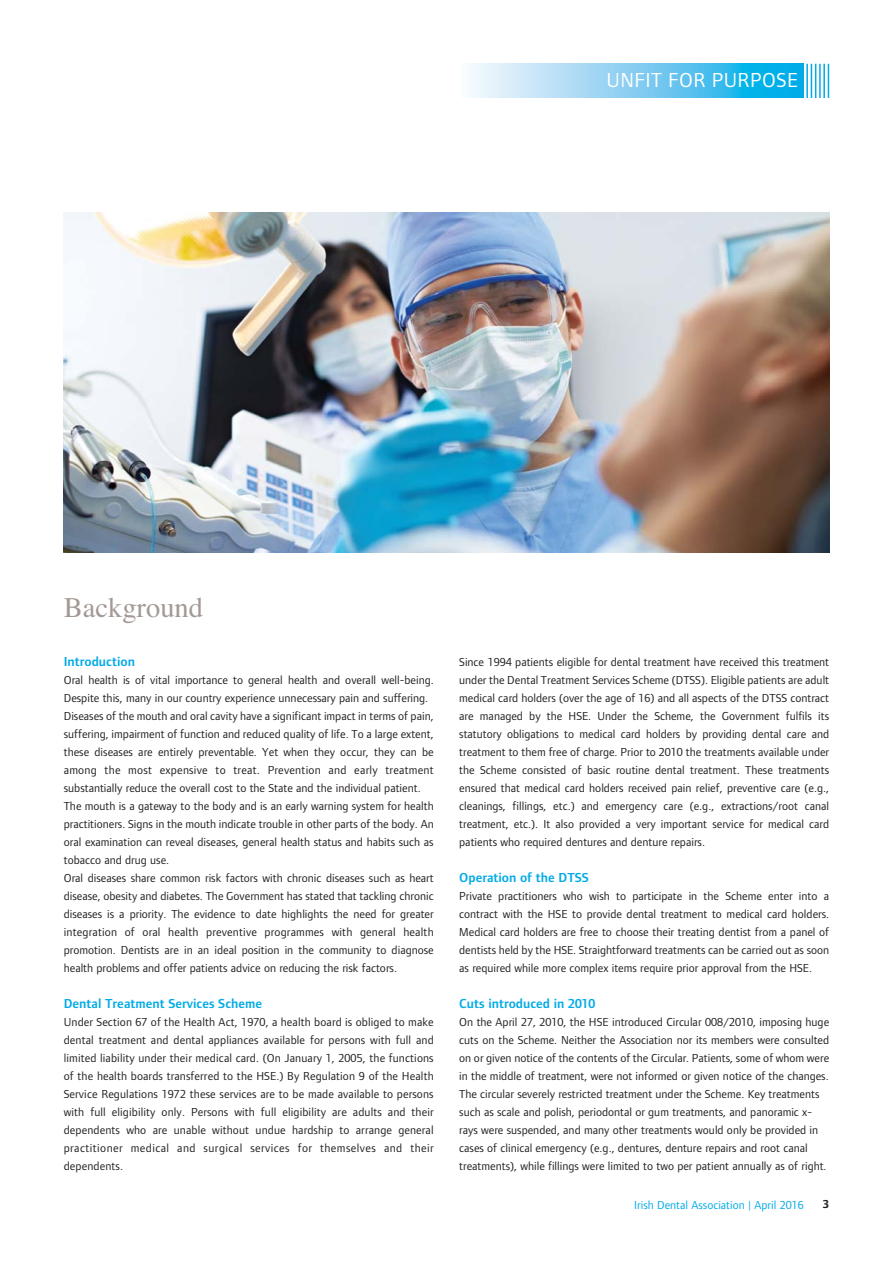
<style>
.page{position:relative;width:893px;height:1263px;background:#fff}
.page>*{position:absolute;margin:0;border:0;box-sizing:border-box;transform-origin:0 0}
.t1{font:28.5px "Times";color:#a39994}
.t2{font:21px "Foundry Form Sans";letter-spacing:.025em;color:#fff}
.t3{font:600 13.5px "Foundry Form Sans";color:#00aae7}
.t4{font:12px/18px "Foundry Form Sans";color:#231f20;text-align:justify}
.t5{font:12px "Foundry Form Sans";color:#00aae7}
.t6{font:700 12px "Foundry Form Sans";color:#231f20}
</style>
<div class="page">
<img style="left:64px;top:213px;width:765px;height:340px">
<svg style="left:471px;top:64px;width:333px;height:34px;background:#78cdf1"></svg>
<hr style="left:806px;top:64px;width:2px;height:34px;background:#00aae7">
<hr style="left:811px;top:64px;width:1px;height:34px;background:#00aae7">
<hr style="left:815px;top:64px;width:1px;height:34px;background:#00aae7">
<hr style="left:819px;top:64px;width:2px;height:34px;background:#00aae7">
<hr style="left:823px;top:64px;width:2px;height:34px;background:#00aae7">
<hr style="left:828px;top:64px;width:1px;height:34px;background:#00aae7">
<h2 class="t2" style="left:607px;top:72px;width:193px">UNFIT FOR PURPOSE</h2>
<h1 class="t1" style="left:64px;top:597px;width:141px">Background</h1>
<p class="t3" style="left:64px;top:656px;width:73px">Introduction</p>
<p class="t4" style="left:64px;top:672px;width:371px;text-align:left">Oral health is of vital importance to general health and overall well-being.<br>Despite this, many in our country experience unnecessary pain and suffering.<br>Diseases of the mouth and oral cavity have a significant impact in terms of pain, suffering, impairment of function and reduced quality of life. To a large extent, these diseases are entirely preventable. Yet when they occur, they can be among the most expensive to treat. Prevention and early treatment substantially reduce the overall cost to the State and the individual patient.<br>The mouth is a gateway to the body and is an early warning system for health practitioners. Signs in the mouth indicate trouble in other parts of the body. An oral examination can reveal diseases, general health status and habits such as tobacco and drug use.<br>Oral diseases share common risk factors with chronic diseases such as heart disease, obesity and diabetes. The Government has stated that tackling chronic diseases is a priority. The evidence to date highlights the need for greater integration of oral health preventive programmes with general health promotion. Dentists are in an ideal position in the community to diagnose health problems and offer patients advice on reducing the risk factors.</p>
<p class="t3" style="left:64px;top:998px;width:200px">Dental Treatment Services Scheme</p>
<p class="t4" style="left:64px;top:1014px;width:371px">Under Section 67 of the Health Act, 1970, a health board is obliged to make dental treatment and dental appliances available for persons with full and limited liability under their medical card. (On January 1, 2005, the functions of the health boards transferred to the HSE.) By Regulation 9 of the Health Service Regulations 1972 these services are to be made available to persons with full eligibility only. Persons with full eligibility are adults and their dependents who are unable without undue hardship to arrange general practitioner medical and surgical services for themselves and their dependents.</p>
<p class="t4" style="left:459px;top:654px;width:371px">Since 1994 patients eligible for dental treatment have received this treatment under the Dental Treatment Services Scheme (DTSS). Eligible patients are adult medical card holders (over the age of 16) and all aspects of the DTSS contract are managed by the HSE. Under the Scheme, the Government fulfils its statutory obligations to medical card holders by providing dental care and treatment to them free of charge. Prior to 2010 the treatments available under the Scheme consisted of basic routine dental treatment. These treatments ensured that medical card holders received pain relief, preventive care (e.g., cleanings, fillings, etc.) and emergency care (e.g., extractions/root canal treatment, etc.). It also provided a very important service for medical card patients who required dentures and denture repairs.</p>
<p class="t3" style="left:459px;top:872px;width:131px">Operation of the DTSS</p>
<p class="t4" style="left:459px;top:888px;width:371px">Private practitioners who wish to participate in the Scheme enter into a contract with the HSE to provide dental treatment to medical card holders.<br>Medical card holders are free to choose their treating dentist from a panel of dentists held by the HSE. Straightforward treatments can be carried out as soon as required while more complex items require prior approval from the HSE.</p>
<p class="t3" style="left:459px;top:998px;width:137px">Cuts introduced in 2010</p>
<p class="t4" style="left:459px;top:1014px;width:371px;text-align:left">On the April 27, 2010, the HSE introduced Circular 008/2010, imposing huge cuts on the Scheme. Neither the Association nor its members were consulted on or given notice of the contents of the Circular. Patients, some of whom were in the middle of treatment, were not informed or given notice of the changes.<br>The circular severely restricted treatment under the Scheme. Key treatments such as scale and polish, periodontal or gum treatments, and panoramic x&shy;rays were suspended, and many other treatments would only be provided in cases of clinical emergency (e.g., dentures, denture repairs and root canal treatments), while fillings were limited to two per patient annually as of right.</p>
<p class="t5" style="left:634px;top:1200px;width:171px">Irish Dental Association | April 2016</p>
<p class="t6" style="left:823px;top:1199px;width:8px">3</p>
</div>
